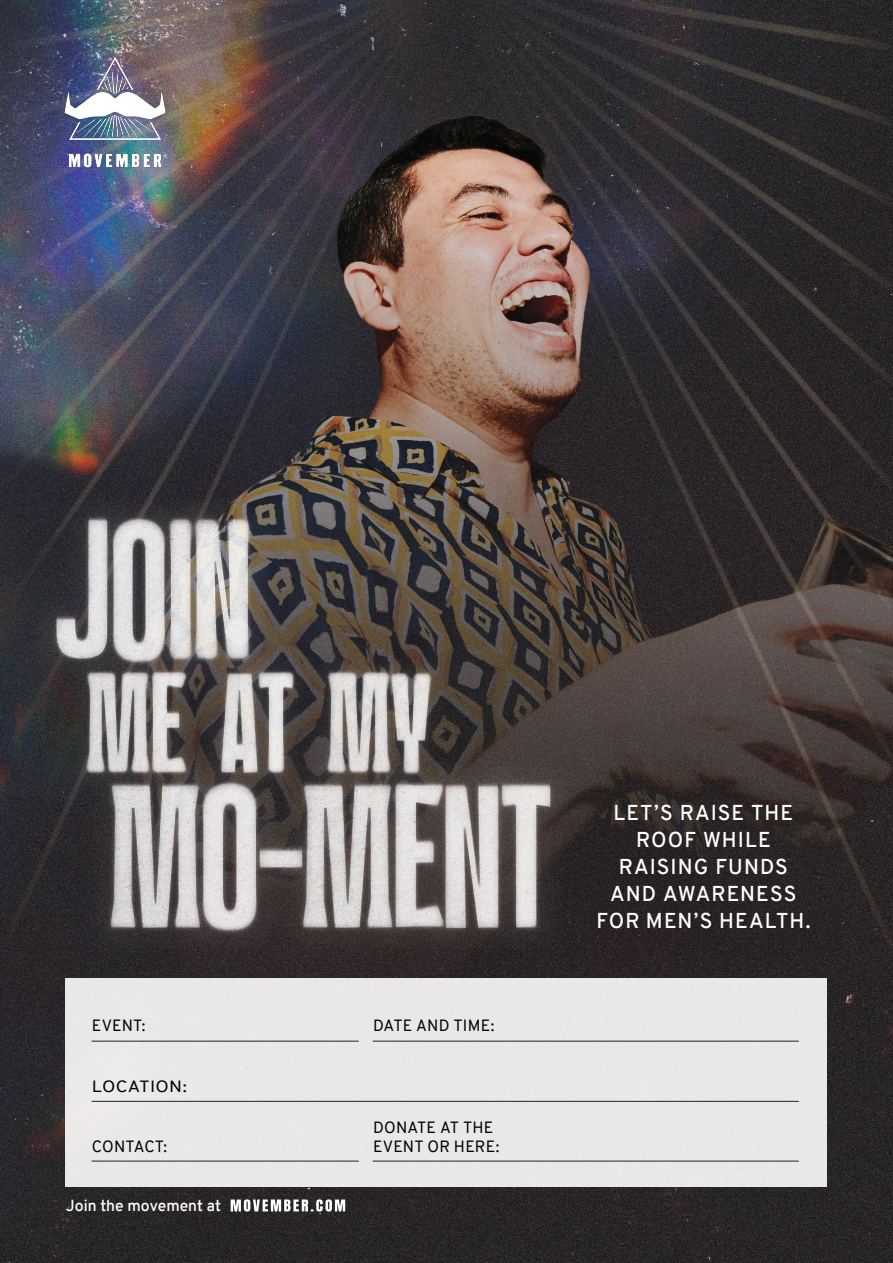
<style>
.page{position:relative;width:893px;height:1263px;background:#fff}
.page>*{position:absolute;margin:0;border:0;box-sizing:border-box;transform-origin:0 0}
.t1{font:600 21px/27px "Overpass";letter-spacing:.05em;color:#fff;text-align:center}
.HEADING_04_Anton_17pt{font:15.9px/19.5px "Overpass";letter-spacing:.01em;color:#000001}
.HEADING_04_Anton_17pt-2{font:15.9px "Overpass";letter-spacing:.01em;color:#000001;scale:1.15 1}
.BODY_COPY_Overpass_Light_10pt{font:600 15.6px "Overpass";color:#fff}
</style>
<div class="page">
<img style="left:0;top:0;width:893px;height:1263px">
<svg style="left:231px;top:1199px;width:114px;height:12px"></svg>
<div style="left:577px;top:783px;width:269px;height:188px;background:#231f20"></div>
<div style="left:66px;top:978px;width:761px;height:208px;background:#e9e8e8"></div>
<hr style="left:92px;top:1041px;width:267px;height:1px;background:#231f20">
<hr style="left:92px;top:1101px;width:707px;height:1px;background:#231f20">
<hr style="left:373px;top:1041px;width:426px;height:1px;background:#231f20">
<hr style="left:92px;top:1161px;width:267px;height:1px;background:#231f20">
<hr style="left:373px;top:1161px;width:426px;height:1px;background:#231f20">
<img style="left:43px;top:37px;width:144px;height:135px">
<p class="HEADING_04_Anton_17pt" style="left:92px;top:1016px;width:55px">EVENT:</p>
<p class="HEADING_04_Anton_17pt-2" style="left:92px;top:1075px;width:84px">LOCATION:</p>
<p class="HEADING_04_Anton_17pt" style="left:92px;top:1137px;width:77px">CONTACT:</p>
<p class="BODY_COPY_Overpass_Light_10pt" style="left:66px;top:1194px;width:157px">Join the movement at</p>
<p class="HEADING_04_Anton_17pt" style="left:373px;top:1016px;width:123px">DATE AND TIME:</p>
<p class="HEADING_04_Anton_17pt" style="left:373px;top:1118px;width:128px">DONATE AT THE<br>EVENT OR HERE:</p>
<p class="t1" style="left:596px;top:799px;width:216px">LET’S RAISE THE<br>ROOF WHILE<br>RAISING FUNDS<br>AND AWARENESS<br>FOR MEN’S HEALTH.</p>
</div>
